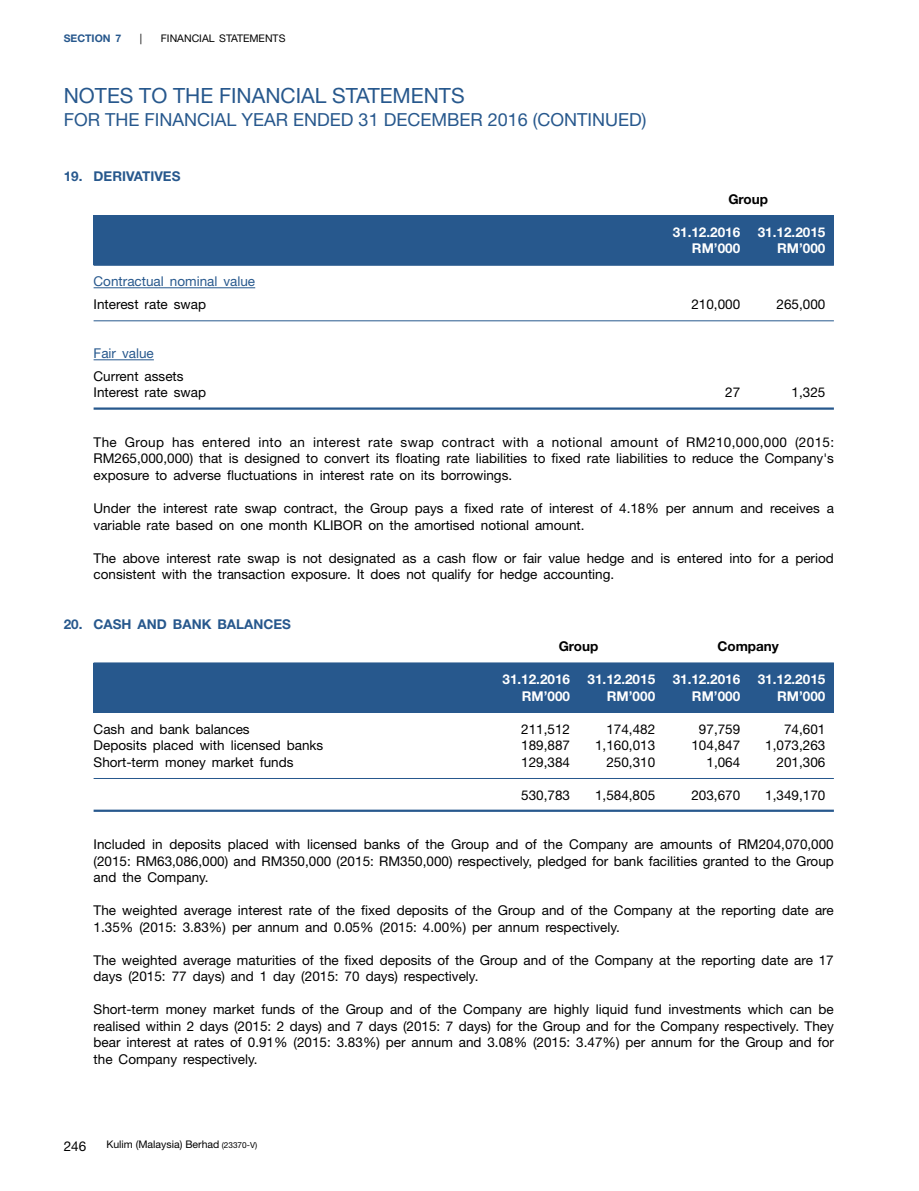
<style>
.page{position:relative;width:919px;height:1191px;background:#fff}
.page>*{position:absolute;margin:0;border:0;box-sizing:border-box;transform-origin:0 0}
.t1{font:21px "Helvetica Neue";color:#27588d}
.t2{font:18px "Helvetica Neue";color:#27588d}
.t3{font:13.5px/16.5px "Helvetica Neue";color:#000}
.t4{font:700 13.5px "Helvetica Neue";color:#fff}
.t5{font:700 13.5px "Helvetica Neue";color:#27588d}
.t6{font:13.5px "Helvetica Neue";color:#27588d}
.t7{font:700 13.5px "Helvetica Neue";color:#000}
.t8{font:10.5px "Helvetica Neue";color:#000}
.t9{font:700 10.5px "Helvetica Neue";color:#27588d}
.s1{font-size:8.25px}
</style>
<div class="page">
<div style="left:94px;top:216px;width:739px;height:49px;background:#27588d"></div>
<div style="left:94px;top:663px;width:739px;height:49px;background:#27588d"></div>
<hr style="left:94px;top:215px;width:739px;height:1px;background:#27588d">
<hr style="left:94px;top:265px;width:739px;height:1px;background:#27588d">
<hr style="left:94px;top:287px;width:161px;height:1px;background:#27588d">
<hr style="left:94px;top:320px;width:739px;height:1px;background:#27588d">
<hr style="left:94px;top:359px;width:60px;height:1px;background:#27588d">
<hr style="left:94px;top:407px;width:739px;height:3px;background:#27588d">
<hr style="left:94px;top:662px;width:739px;height:1px;background:#27588d">
<hr style="left:94px;top:712px;width:739px;height:1px;background:#27588d">
<hr style="left:94px;top:778px;width:739px;height:1px;background:#27588d">
<hr style="left:94px;top:809px;width:739px;height:3px;background:#27588d">
<p class="t9" style="left:64px;top:32px;width:59px">SECTION 7</p>
<p class="t8" style="left:140px;top:32px;width:4px">|</p>
<p class="t8" style="left:161px;top:32px;width:126px">FINANCIAL STATEMENTS</p>
<h1 class="t1" style="left:64px;top:83px;width:402px">NOTES TO THE FINANCIAL STATEMENTS</h1>
<h2 class="t2" style="left:64px;top:109px;width:584px">FOR THE FINANCIAL YEAR ENDED 31 DECEMBER 2016 (CONTINUED)</h2>
<p class="t5" style="left:64px;top:168px;width:118px">19. DERIVATIVES</p>
<p class="t7" style="left:728px;top:191px;width:41px">Group</p>
<p class="t4" style="left:672px;top:224px;width:69px">31.12.2016</p>
<p class="t4" style="left:757px;top:224px;width:69px">31.12.2015</p>
<p class="t4" style="left:692px;top:240px;width:50px">RM’000</p>
<p class="t4" style="left:777px;top:240px;width:50px">RM’000</p>
<p class="t6" style="left:94px;top:273px;width:163px">Contractual nominal value</p>
<p class="t3" style="left:94px;top:296px;width:114px">Interest rate swap</p>
<p class="t3" style="left:691px;top:296px;width:50px">210,000</p>
<p class="t3" style="left:776px;top:296px;width:50px">265,000</p>
<p class="t6" style="left:94px;top:345px;width:62px">Fair value</p>
<p class="t3" style="left:94px;top:368px;width:114px">Current assets<br>Interest rate swap</p>
<p class="t3" style="left:725px;top:384px;width:17px">27</p>
<p class="t3" style="left:791px;top:384px;width:35px">1,325</p>
<p class="t3" style="left:94px;top:434px;width:742px;text-align:justify">The Group has entered into an interest rate swap contract with a notional amount of RM210,000,000 (2015:<br>RM265,000,000) that is designed to convert its floating rate liabilities to fixed rate liabilities to reduce the Company's exposure to adverse fluctuations in interest rate on its borrowings.</p>
<p class="t3" style="left:94px;top:500px;width:741px">Under the interest rate swap contract, the Group pays a fixed rate of interest of 4.18% per annum and receives a variable rate based on one month KLIBOR on the amortised notional amount.</p>
<p class="t3" style="left:94px;top:549px;width:741px">The above interest rate swap is not designated as a cash flow or fair value hedge and is entered into for a period consistent with the transaction exposure. It does not qualify for hedge accounting.</p>
<p class="t5" style="left:64px;top:615px;width:229px">20. CASH AND BANK BALANCES</p>
<p class="t7" style="left:558px;top:638px;width:41px">Group</p>
<p class="t7" style="left:717px;top:638px;width:63px">Company</p>
<p class="t4" style="left:502px;top:671px;width:69px">31.12.2016</p>
<p class="t4" style="left:587px;top:671px;width:69px">31.12.2015</p>
<p class="t4" style="left:672px;top:671px;width:69px">31.12.2016</p>
<p class="t4" style="left:757px;top:671px;width:69px">31.12.2015</p>
<p class="t4" style="left:521px;top:687px;width:50px">RM’000</p>
<p class="t4" style="left:607px;top:687px;width:50px">RM’000</p>
<p class="t4" style="left:692px;top:687px;width:50px">RM’000</p>
<p class="t4" style="left:777px;top:687px;width:50px">RM’000</p>
<p class="t3" style="left:94px;top:720px;width:158px">Cash and bank balances</p>
<p class="t3" style="left:521px;top:720px;width:50px">211,512</p>
<p class="t3" style="left:606px;top:720px;width:50px">174,482</p>
<p class="t3" style="left:699px;top:720px;width:43px">97,759</p>
<p class="t3" style="left:784px;top:720px;width:43px">74,601</p>
<p class="t3" style="left:94px;top:737px;width:231px">Deposits placed with licensed banks</p>
<p class="t3" style="left:521px;top:737px;width:50px">189,887</p>
<p class="t3" style="left:595px;top:737px;width:62px">1,160,013</p>
<p class="t3" style="left:691px;top:737px;width:50px">104,847</p>
<p class="t3" style="left:765px;top:737px;width:62px">1,073,263</p>
<p class="t3" style="left:94px;top:753px;width:201px">Short-term money market funds</p>
<p class="t3" style="left:521px;top:753px;width:50px">129,384</p>
<p class="t3" style="left:606px;top:753px;width:50px">250,310</p>
<p class="t3" style="left:706px;top:753px;width:35px">1,064</p>
<p class="t3" style="left:776px;top:753px;width:50px">201,306</p>
<p class="t3" style="left:521px;top:786px;width:50px">530,783</p>
<p class="t3" style="left:595px;top:786px;width:62px">1,584,805</p>
<p class="t3" style="left:691px;top:786px;width:50px">203,670</p>
<p class="t3" style="left:765px;top:786px;width:62px">1,349,170</p>
<p class="t3" style="left:94px;top:836px;width:741px;text-align:justify">Included in deposits placed with licensed banks of the Group and of the Company are amounts of RM204,070,000 (2015: RM63,086,000) and RM350,000 (2015: RM350,000) respectively, pledged for bank facilities granted to the Group and the Company.</p>
<p class="t3" style="left:94px;top:902px;width:741px">The weighted average interest rate of the fixed deposits of the Group and of the Company at the reporting date are<br>1.35% (2015: 3.83%) per annum and 0.05% (2015: 4.00%) per annum respectively.</p>
<p class="t3" style="left:94px;top:951px;width:741px">The weighted average maturities of the fixed deposits of the Group and of the Company at the reporting date are 17 days (2015: 77 days) and 1 day (2015: 70 days) respectively.</p>
<p class="t3" style="left:94px;top:1001px;width:741px;text-align:justify">Short-term money market funds of the Group and of the Company are highly liquid fund investments which can be realised within 2 days (2015: 2 days) and 7 days (2015: 7 days) for the Group and for the Company respectively. They bear interest at rates of 0.91% (2015: 3.83%) per annum and 3.08% (2015: 3.47%) per annum for the Group and for the Company respectively.</p>
<p class="t3" style="left:64px;top:1137px;width:24px">246</p>
<p class="t8" style="left:106px;top:1138px;width:152px">Kulim (Malaysia) Berhad <span class="s1">(23370-V)</span></p>
</div>
